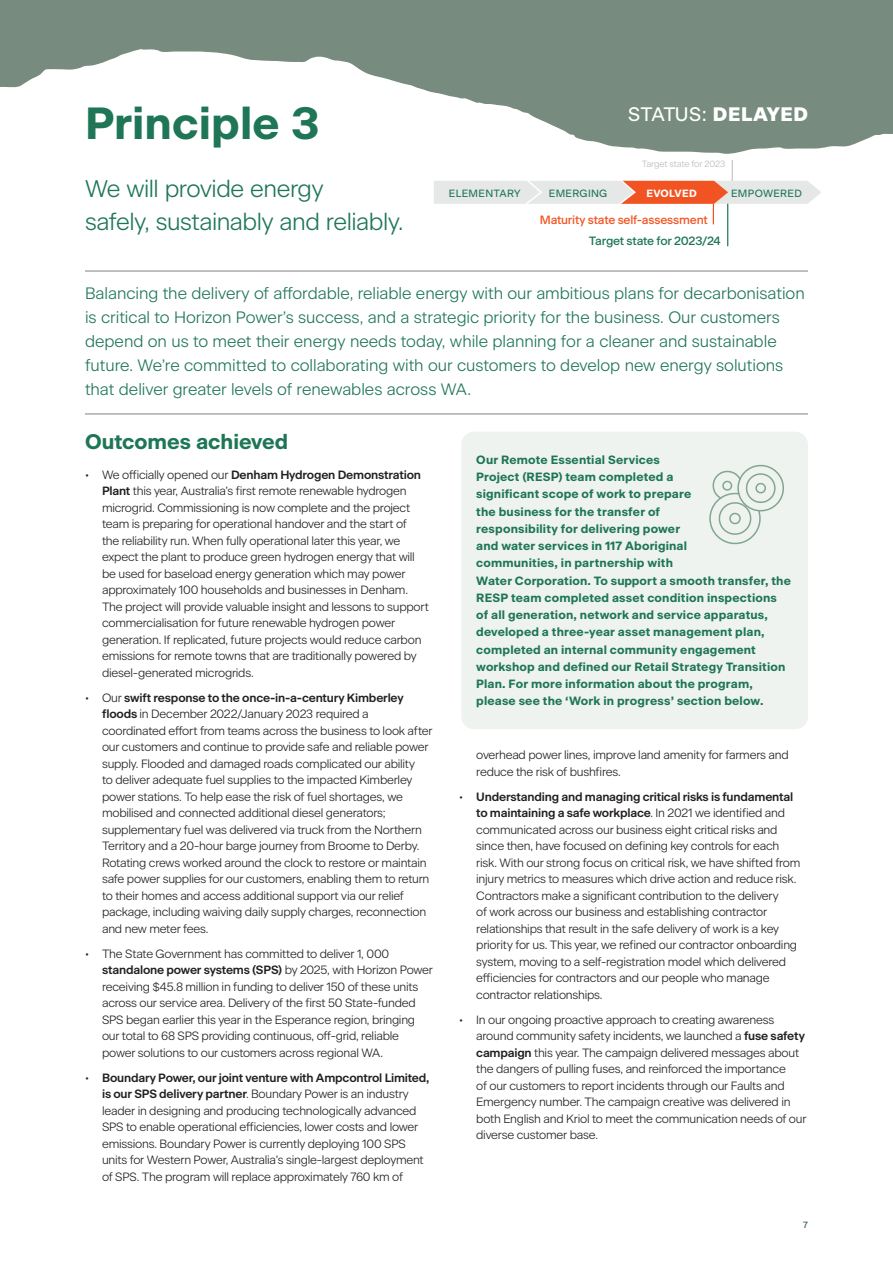
<style>
.page{position:relative;width:893px;height:1263px;background:#778b7e}
.page>*{position:absolute;margin:0;border:0;box-sizing:border-box;transform-origin:0 0}
.t1{font:700 45px "Beausite Classic";color:#1e7656}
.t2{font:300 24px/33px "Beausite Classic";letter-spacing:-.02em;color:#1e7656}
.Principle___title{font:700 21px "Beausite Classic";color:#1e7656}
.t3{font:19.5px "Beausite Classic";letter-spacing:-.05em;color:#fff}
.t4{font:300 16.5px/24px "Beausite Classic";color:#1e7656}
.t5{font:300 12px/16.5px "Beausite Classic";letter-spacing:-.02em;color:#231f20}
.t6{font:700 12px/17.2px "Beausite Classic";letter-spacing:.015em;color:#1e7656}
.t7{font:500 12px "Beausite Classic";letter-spacing:-.015em;color:#f15422}
.t8{font:500 12px "Beausite Classic";letter-spacing:-.02em;color:#1e7656}
.t9{font:10.5px "Beausite Classic";letter-spacing:.03em;color:#1e7656}
.t10{font:700 10.5px "Beausite Classic";letter-spacing:.03em;color:#fff}
.t11{font:300 9px "Beausite Classic";letter-spacing:-.015em;color:#b6bbbc}
.t12{font:9px "Beausite Classic";color:#255537}
.s1{font-weight:900}
.s2{font-weight:600}
</style>
<div class="page">
<div style="left:0;top:49px;width:893px;height:1214px;background:#fff"></div>
<hr style="left:85px;top:413px;width:723px;height:1px;background:#8c8e95">
<hr style="left:85px;top:270px;width:723px;height:2px;background:#8c8e95">
<hr style="left:727px;top:204px;width:1px;height:42px;background:#1e7656">
<svg style="left:434px;top:160px;width:387px;height:64px;background:#f6e9e4"></svg>
<div style="left:461px;top:432px;width:347px;height:297px;background:#eff3f0;border-radius:13px"></div>
<svg style="left:709px;top:464px;width:75px;height:81px"></svg>
<p class="t1" style="left:85px;top:88px;width:236px">Principle 3</p>
<p class="t2" style="left:85px;top:170px;width:320px">We will provide energy<br>safely, sustainably and reliably.</p>
<p class="t3" style="left:628px;top:99px;width:181px">STATUS: <span class="s1">DELAYED</span></p>
<p class="t11" style="left:642px;top:157px;width:85px">Target state for 2023</p>
<p class="t9" style="left:449px;top:185px;width:73px">ELEMENTARY</p>
<p class="t9" style="left:549px;top:185px;width:60px">EMERGING</p>
<p class="t10" style="left:646px;top:185px;width:52px">EVOLVED</p>
<p class="t9" style="left:731px;top:185px;width:72px">EMPOWERED</p>
<p class="t7" style="left:540px;top:210px;width:170px">Maturity state self-assessment</p>
<p class="t8" style="left:589px;top:232px;width:133px">Target state for 2023/24</p>
<p class="t4" style="left:85px;top:280px;width:721px">Balancing the delivery of affordable, reliable energy with our ambitious plans for decarbonisation is critical to Horizon Power’s success, and a strategic priority for the business. Our customers depend on us to meet their energy needs today, while planning for a cleaner and sustainable future. We’re committed to collaborating with our customers to develop new energy solutions that deliver greater levels of renewables across WA.</p>
<p class="Principle___title" style="left:85px;top:426px;width:205px">Outcomes achieved</p>
<p class="t5" style="left:102px;top:465px;width:328px;text-indent:-17px">• We officially opened our <span class="s2">Denham Hydrogen Demonstration Plant</span> this year, Australia’s first remote renewable hydrogen microgrid. Commissioning is now complete and the project team is preparing for operational handover and the start of<br>the reliability run. When fully operational later this year, we expect the plant to produce green hydrogen energy that will be used for baseload energy generation which may power approximately 100 households and businesses in Denham.<br>The project will provide valuable insight and lessons to support commercialisation for future renewable hydrogen power generation. If replicated, future projects would reduce carbon emissions for remote towns that are traditionally powered by diesel-generated microgrids.</p>
<p class="t5" style="left:102px;top:688px;width:332px;text-indent:-17px">• Our <span class="s2">swift response to the once-in-a-century Kimberley floods</span> in December 2022/January 2023 required a coordinated effort from teams across the business to look after our customers and continue to provide safe and reliable power supply. Flooded and damaged roads complicated our ability<br>to deliver adequate fuel supplies to the impacted Kimberley power stations. To help ease the risk of fuel shortages, we mobilised and connected additional diesel generators; supplementary fuel was delivered via truck from the Northern Territory and a 20-hour barge journey from Broome to Derby.<br>Rotating crews worked around the clock to restore or maintain safe power supplies for our customers, enabling them to return to their homes and access additional support via our relief package, including waiving daily supply charges, reconnection and new meter fees.</p>
<p class="t5" style="left:102px;top:944px;width:332px;text-indent:-17px">• The State Government has committed to deliver 1, 000 <span class="s2">standalone power systems (SPS)</span> by 2025, with Horizon Power receiving $45.8 million in funding to deliver 150 of these units across our service area. Delivery of the first 50 State-funded SPS began earlier this year in the Esperance region, bringing our total to 68 SPS providing continuous, off-grid, reliable power solutions to our customers across regional WA.</p>
<p class="t5" style="left:102px;top:1068px;width:329px;text-indent:-17px">• <span class="s2">Boundary Power, our joint venture with Ampcontrol Limited, is our SPS delivery partner</span>. Boundary Power is an industry leader in designing and producing technologically advanced SPS to enable operational efficiencies, lower costs and lower emissions. Boundary Power is currently deploying 100 SPS units for Western Power, Australia’s single-largest deployment of SPS. The program will replace approximately 760 km of</p>
<p class="t6" style="left:476px;top:450px;width:316px">Our Remote Essential Services<br>Project (RESP) team completed a<br>significant scope of work to prepare<br>the business for the transfer of<br>responsibility for delivering power<br>and water services in 117 Aboriginal<br>communities, in partnership with<br>Water Corporation. To support a smooth transfer, the RESP team completed asset condition inspections of all generation, network and service apparatus, developed a three-year asset management plan, completed an internal community engagement workshop and defined our Retail Strategy Transition Plan. For more information about the program, please see the ‘Work in progress’ section below.</p>
<p class="t5" style="left:476px;top:746px;width:314px">overhead power lines, improve land amenity for farmers and reduce the risk of bushfires.</p>
<p class="t5" style="left:476px;top:787px;width:326px;text-indent:-17px">• <span class="s2">Understanding and managing critical risks is fundamental to maintaining a safe workplace</span>. In 2021 we identified and communicated across our business eight critical risks and since then, have focused on defining key controls for each risk. With our strong focus on critical risk, we have shifted from injury metrics to measures which drive action and reduce risk.<br>Contractors make a significant contribution to the delivery<br>of work across our business and establishing contractor relationships that result in the safe delivery of work is a key priority for us. This year, we refined our contractor onboarding system, moving to a self-registration model which delivered efficiencies for contractors and our people who manage contractor relationships.</p>
<p class="t5" style="left:476px;top:1010px;width:332px;text-indent:-17px">• In our ongoing proactive approach to creating awareness around community safety incidents, we launched a <span class="s2">fuse safety campaign</span> this year. The campaign delivered messages about the dangers of pulling fuses, and reinforced the importance<br>of our customers to report incidents through our Faults and Emergency number. The campaign creative was delivered in both English and Kriol to meet the communication needs of our diverse customer base.</p>
<p class="t12" style="left:803px;top:1218px;width:6px">7</p>
</div>
